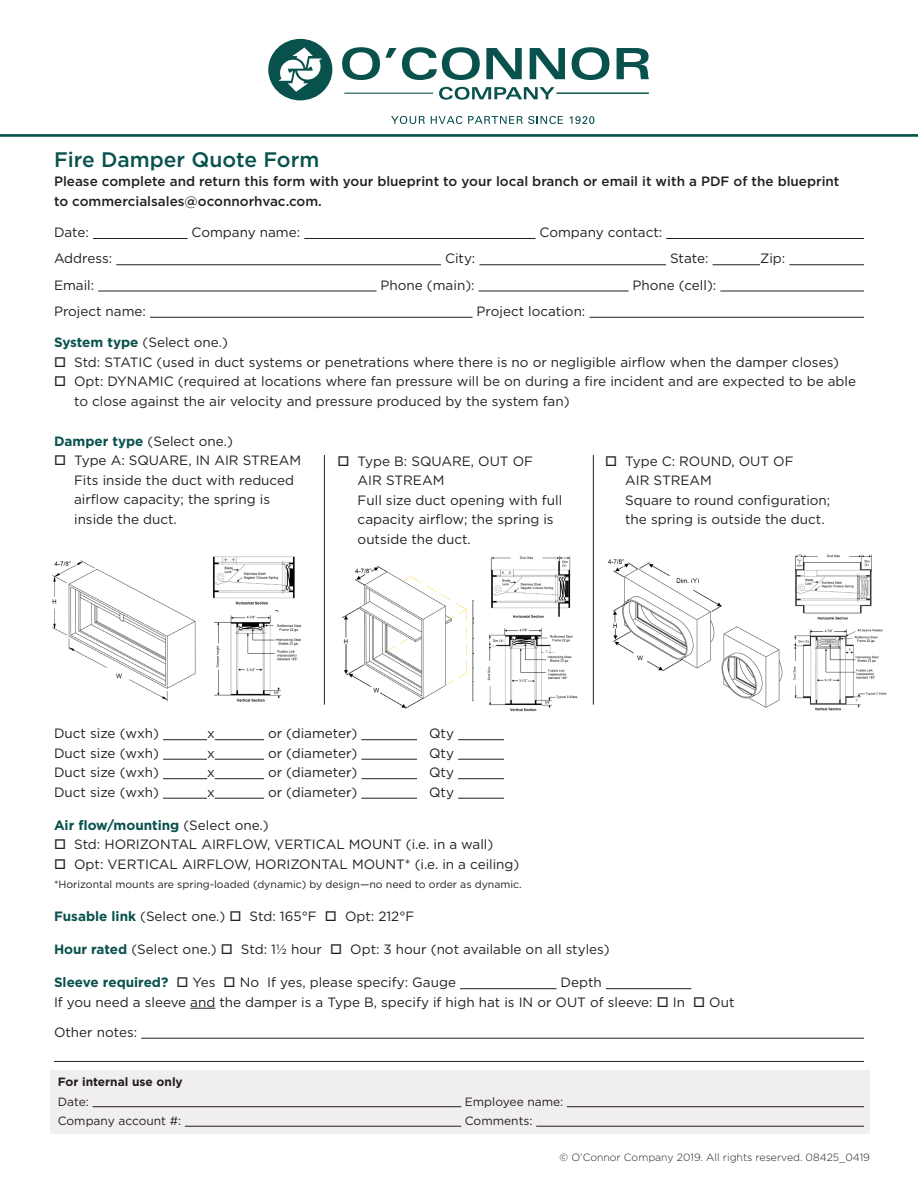
<style>
.page{position:relative;width:918px;height:1188px;background:#fff}
.page>*{position:absolute;margin:0;border:0;box-sizing:border-box;transform-origin:0 0}
.t1{font:500 21px "Gotham";color:#09514c}
.t2{font:13.5px/19.5px "Gotham";color:#231f20}
.t3{font:500 13.5px/19.5px "Gotham";color:#231f20}
.t4{font:700 13.5px "Gotham";color:#09514c}
.t5{font:12px "Gotham";color:#231f20}
.t6{font:700 12px "Gotham";color:#231f20}
.t7{font:10.5px "Gotham";color:#231f20}
.t8{font:300 10.5px "Gotham";color:#231f20}
.s1{font-weight:700;color:#09514c}
.s2{font-weight:400;color:#231f20}
</style>
<div class="page">
<hr style="left:163px;top:739px;width:44px;height:1px;background:#231f20">
<hr style="left:215px;top:739px;width:49px;height:1px;background:#231f20">
<hr style="left:362px;top:739px;width:55px;height:1px;background:#231f20">
<hr style="left:458px;top:739px;width:46px;height:1px;background:#231f20">
<hr style="left:163px;top:759px;width:44px;height:1px;background:#231f20">
<hr style="left:215px;top:759px;width:49px;height:1px;background:#231f20">
<hr style="left:362px;top:759px;width:55px;height:1px;background:#231f20">
<hr style="left:458px;top:759px;width:46px;height:1px;background:#231f20">
<hr style="left:163px;top:778px;width:44px;height:1px;background:#231f20">
<hr style="left:215px;top:778px;width:49px;height:1px;background:#231f20">
<hr style="left:362px;top:778px;width:55px;height:1px;background:#231f20">
<hr style="left:458px;top:778px;width:46px;height:1px;background:#231f20">
<hr style="left:163px;top:798px;width:44px;height:1px;background:#231f20">
<hr style="left:215px;top:798px;width:49px;height:1px;background:#231f20">
<hr style="left:362px;top:798px;width:55px;height:1px;background:#231f20">
<hr style="left:458px;top:798px;width:46px;height:1px;background:#231f20">
<hr style="left:460px;top:988px;width:97px;height:1px;background:#231f20">
<hr style="left:606px;top:988px;width:85px;height:1px;background:#231f20">
<svg style="left:190px;top:1008px;width:25px;height:1px"></svg>
<hr style="left:141px;top:1038px;width:723px;height:1px;background:#231f20">
<hr style="left:54px;top:1061px;width:810px;height:1px;background:#231f20">
<img style="left:52px;top:560px;width:144px;height:142px">
<img style="left:213px;top:556px;width:82px;height:49px">
<img style="left:214px;top:610px;width:88px;height:92px">
<img style="left:342px;top:566px;width:131px;height:143px">
<img style="left:490px;top:556px;width:81px;height:62px">
<img style="left:487px;top:628px;width:91px;height:83px">
<img style="left:607px;top:559px;width:176px;height:149px">
<img style="left:795px;top:554px;width:77px;height:66px">
<img style="left:793px;top:629px;width:94px;height:82px">
<hr style="left:324px;top:455px;width:1px;height:250px;background:#231f20">
<hr style="left:593px;top:455px;width:1px;height:250px;background:#231f20">
<div style="left:50px;top:1070px;width:820px;height:64px;background:#f1eeee"></div>
<hr style="left:93px;top:238px;width:94px;height:1px;background:#231f20">
<hr style="left:304px;top:238px;width:231px;height:1px;background:#231f20">
<hr style="left:666px;top:238px;width:198px;height:1px;background:#231f20">
<hr style="left:116px;top:264px;width:325px;height:1px;background:#231f20">
<hr style="left:479px;top:264px;width:187px;height:1px;background:#231f20">
<hr style="left:713px;top:264px;width:47px;height:1px;background:#231f20">
<hr style="left:789px;top:264px;width:75px;height:1px;background:#231f20">
<hr style="left:98px;top:291px;width:279px;height:1px;background:#231f20">
<hr style="left:479px;top:291px;width:149px;height:1px;background:#231f20">
<hr style="left:720px;top:291px;width:144px;height:1px;background:#231f20">
<hr style="left:150px;top:317px;width:323px;height:1px;background:#231f20">
<hr style="left:589px;top:317px;width:275px;height:1px;background:#231f20">
<hr style="left:92px;top:1106px;width:369px;height:1px;background:#231f20">
<hr style="left:567px;top:1106px;width:297px;height:1px;background:#231f20">
<hr style="left:185px;top:1126px;width:276px;height:1px;background:#231f20">
<hr style="left:536px;top:1126px;width:328px;height:1px;background:#231f20">
<hr style="left:0;top:134px;width:918px;height:3px;background:#09514c">
<svg style="left:268px;top:39px;width:64px;height:61px"></svg>
<svg style="left:439px;top:87px;width:116px;height:13px"></svg>
<svg style="left:342px;top:47px;width:138px;height:33px"></svg>
<svg style="left:486px;top:48px;width:36px;height:31px"></svg>
<svg style="left:530px;top:48px;width:35px;height:31px"></svg>
<svg style="left:572px;top:47px;width:38px;height:33px"></svg>
<svg style="left:617px;top:48px;width:32px;height:31px"></svg>
<hr style="left:344px;top:93px;width:89px;height:1px;background:#09514c">
<hr style="left:557px;top:93px;width:92px;height:1px;background:#09514c">
<svg style="left:391px;top:116px;width:34px;height:8px"></svg>
<svg style="left:431px;top:116px;width:31px;height:8px"></svg>
<svg style="left:468px;top:116px;width:95px;height:8px"></svg>
<svg style="left:569px;top:116px;width:25px;height:8px"></svg>
<p class="t1" style="left:54px;top:145px;width:267px">Fire Damper Quote Form</p>
<p class="t3" style="left:54px;top:171px;width:787px">Please complete and return this form with your blueprint to your local branch or email it with a PDF of the blueprint to commercialsales@oconnorhvac.com.</p>
<p class="t2" style="left:54px;top:222px;width:36px">Date:</p>
<p class="t2" style="left:192px;top:222px;width:110px">Company name:</p>
<p class="t2" style="left:540px;top:222px;width:124px">Company contact:</p>
<p class="t2" style="left:54px;top:249px;width:60px">Address:</p>
<p class="t2" style="left:445px;top:249px;width:32px">City:</p>
<p class="t2" style="left:670px;top:249px;width:40px">State:</p>
<p class="t2" style="left:760px;top:249px;width:27px">Zip:</p>
<p class="t2" style="left:54px;top:275px;width:42px">Email:</p>
<p class="t2" style="left:381px;top:275px;width:96px">Phone (main):</p>
<p class="t2" style="left:633px;top:275px;width:85px">Phone (cell):</p>
<p class="t2" style="left:54px;top:301px;width:94px">Project name:</p>
<p class="t2" style="left:477px;top:301px;width:110px">Project location:</p>
<p class="t2" style="left:54px;top:333px;width:175px"><span class="s1">System type</span> (Select one.)</p>
<p class="t2" style="left:54px;top:352px;width:786px">□ Std: STATIC (used in duct systems or penetrations where there is no or negligible airflow when the damper closes)</p>
<p class="t2" style="left:74px;top:372px;width:783px;text-indent:-20px">□ Opt: DYNAMIC (required at locations where fan pressure will be on during a fire incident and are expected to be able to close against the air velocity and pressure produced by the system fan)</p>
<p class="t2" style="left:54px;top:431px;width:180px"><span class="s1">Damper type</span> (Select one.)</p>
<p class="t2" style="left:74px;top:450px;width:228px;text-indent:-20px">□ Type A: SQUARE, IN AIR STREAM<br>Fits inside the duct with reduced airflow capacity; the spring is inside the duct.</p>
<p class="t2" style="left:358px;top:451px;width:206px;text-indent:-20px">□ Type B: SQUARE, OUT OF<br>AIR STREAM<br>Full size duct opening with full capacity airflow; the spring is outside the duct.</p>
<p class="t2" style="left:625px;top:451px;width:207px;text-indent:-20px">□ Type C: ROUND, OUT OF<br>AIR STREAM<br>Square to round configuration; the spring is outside the duct.</p>
<p class="t2" style="left:54px;top:724px;width:106px">Duct size (wxh)</p>
<p class="t2" style="left:207px;top:724px;width:9px">x</p>
<p class="t2" style="left:268px;top:724px;width:91px">or (diameter)</p>
<p class="t2" style="left:429px;top:724px;width:26px">Qty</p>
<p class="t2" style="left:54px;top:743px;width:106px">Duct size (wxh)</p>
<p class="t2" style="left:207px;top:743px;width:9px">x</p>
<p class="t2" style="left:268px;top:743px;width:91px">or (diameter)</p>
<p class="t2" style="left:429px;top:743px;width:26px">Qty</p>
<p class="t2" style="left:54px;top:763px;width:106px">Duct size (wxh)</p>
<p class="t2" style="left:207px;top:763px;width:9px">x</p>
<p class="t2" style="left:268px;top:763px;width:91px">or (diameter)</p>
<p class="t2" style="left:429px;top:763px;width:26px">Qty</p>
<p class="t2" style="left:54px;top:782px;width:106px">Duct size (wxh)</p>
<p class="t2" style="left:207px;top:782px;width:9px">x</p>
<p class="t2" style="left:268px;top:782px;width:91px">or (diameter)</p>
<p class="t2" style="left:429px;top:782px;width:26px">Qty</p>
<p class="t4" style="left:54px;top:816px;width:216px">Air flow/mounting <span class="s2">(Select one.)</span></p>
<p class="t2" style="left:54px;top:835px;width:441px">□ Std: HORIZONTAL AIRFLOW, VERTICAL MOUNT (i.e. in a wall)</p>
<p class="t2" style="left:54px;top:854px;width:467px">□ Opt: VERTICAL AIRFLOW, HORIZONTAL MOUNT* (i.e. in a ceiling)</p>
<p class="t7" style="left:54px;top:878px;width:469px">*Horizontal mounts are spring-loaded (dynamic) by design—no need to order as dynamic.</p>
<p class="t2" style="left:54px;top:907px;width:362px"><span class="s1">Fusable link</span> (Select one.) □ Std: 165°F □ Opt: 212°F</p>
<p class="t2" style="left:54px;top:940px;width:557px"><span class="s1">Hour rated</span> (Select one.) □ Std: 1½ hour □ Opt: 3 hour (not available on all styles)</p>
<p class="t2" style="left:54px;top:973px;width:404px"><span class="s1">Sleeve required?</span> □ Yes □ No If yes, please specify: Gauge</p>
<p class="t2" style="left:54px;top:973px;width:682px;text-indent:507px">Depth<br>If you need a sleeve and the damper is a Type B, specify if high hat is IN or OUT of sleeve: □ In □ Out</p>
<p class="t2" style="left:54px;top:1022px;width:85px">Other notes:</p>
<p class="t6" style="left:58px;top:1074px;width:127px">For internal use only</p>
<p class="t5" style="left:58px;top:1094px;width:33px">Date:</p>
<p class="t5" style="left:465px;top:1094px;width:100px">Employee name:</p>
<p class="t5" style="left:58px;top:1113px;width:125px">Company account #:</p>
<p class="t5" style="left:465px;top:1113px;width:69px">Comments:</p>
<p class="t8" style="left:560px;top:1151px;width:312px">© O’Connor Company 2019. All rights reserved. 08425_0419</p>
</div>
